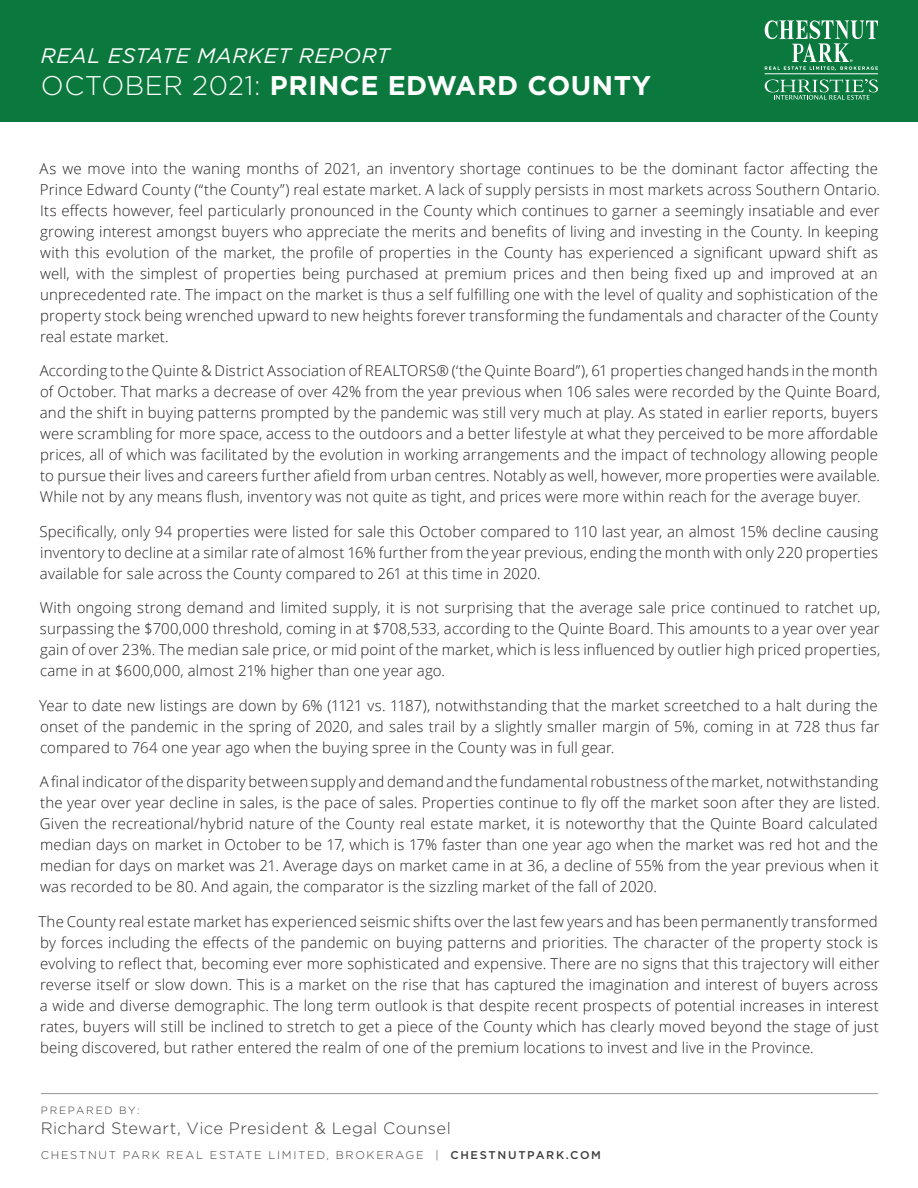
<style>
.page{position:relative;width:918px;height:1188px;background:#fff}
.page>*{position:absolute;margin:0;border:0;box-sizing:border-box;transform-origin:0 0}
.t1{font:700 27px "Gotham";letter-spacing:.02em;color:#fff}
.t2{font:italic 21px "Gotham";letter-spacing:.03em;color:#fff}
.t3{font:300 16.5px "Gotham";letter-spacing:.025em;color:#3e3e3f}
.t4{font:300 15px/21px "Open Sans";letter-spacing:.01em;color:#231f20;text-align:justify}
.t5{font:300 11.25px "Gotham";letter-spacing:.15em;color:#3e3e3f}
.t6{font:300 10.5px "Gotham";letter-spacing:.17em;color:#3e3e3f}
.s1{font-weight:300}
.s2{font-weight:500}
</style>
<div class="page">
<div style="left:0;top:0;width:918px;height:122px;background:#0b793e"></div>
<hr style="left:41px;top:1093px;width:837px;height:1px;background:#939598">
<svg style="left:765px;top:79px;width:113px;height:21px"></svg>
<hr style="left:765px;top:74px;width:113px;height:1px;background:#fff">
<svg style="left:765px;top:20px;width:113px;height:51px"></svg>
<h2 class="t2" style="left:41px;top:42px;width:350px">REAL ESTATE MARKET REPORT</h2>
<h1 class="t1" style="left:41px;top:68px;width:612px"><span class="s1">OCTOBER 2021:</span> PRINCE EDWARD COUNTY</h1>
<p class="t4" style="left:40px;top:158px;width:842px;text-align:left">As we move into the waning months of 2021, an inventory shortage continues to be the dominant factor affecting the Prince Edward County (“the County”) real estate market. A lack of supply persists in most markets across Southern Ontario.<br>Its effects however, feel particularly pronounced in the County which continues to garner a seemingly insatiable and ever growing interest amongst buyers who appreciate the merits and benefits of living and investing in the County. In keeping with this evolution of the market, the profile of properties in the County has experienced a significant upward shift as well, with the simplest of properties being purchased at premium prices and then being fixed up and improved at an unprecedented rate. The impact on the market is thus a self fulfilling one with the level of quality and sophistication of the property stock being wrenched upward to new heights forever transforming the fundamentals and character of the County real estate market.</p>
<p class="t4" style="left:40px;top:360px;width:842px;text-align:left">According to the Quinte &amp; District Association of REALTORS® (‘the Quinte Board”), 61 properties changed hands in the month of October. That marks a decrease of over 42% from the year previous when 106 sales were recorded by the Quinte Board, and the shift in buying patterns prompted by the pandemic was still very much at play. As stated in earlier reports, buyers were scrambling for more space, access to the outdoors and a better lifestyle at what they perceived to be more affordable prices, all of which was facilitated by the evolution in working arrangements and the impact of technology allowing people to pursue their lives and careers further afield from urban centres. Notably as well, however, more properties were available.<br>While not by any means flush, inventory was not quite as tight, and prices were more within reach for the average buyer.</p>
<p class="t4" style="left:39px;top:521px;width:840px">Specifically, only 94 properties were listed for sale this October compared to 110 last year, an almost 15% decline causing inventory to decline at a similar rate of almost 16% further from the year previous, ending the month with only 220 properties available for sale across the County compared to 261 at this time in 2020.</p>
<p class="t4" style="left:40px;top:597px;width:842px">With ongoing strong demand and limited supply, it is not surprising that the average sale price continued to ratchet up, surpassing the $700,000 threshold, coming in at $708,533, according to the Quinte Board. This amounts to a year over year gain of over 23%. The median sale price, or mid point of the market, which is less influenced by outlier high priced properties, came in at $600,000, almost 21% higher than one year ago.</p>
<p class="t4" style="left:39px;top:695px;width:842px">Year to date new listings are down by 6% (1121 vs. 1187), notwithstanding that the market screetched to a halt during the onset of the pandemic in the spring of 2020, and sales trail by a slightly smaller margin of 5%, coming in at 728 thus far compared to 764 one year ago when the buying spree in the County was in full gear.</p>
<p class="t4" style="left:40px;top:771px;width:842px;text-align:left">A final indicator of the disparity between supply and demand and the fundamental robustness of the market, notwithstanding the year over year decline in sales, is the pace of sales. Properties continue to fly off the market soon after they are listed.<br>Given the recreational/hybrid nature of the County real estate market, it is noteworthy that the Quinte Board calculated median days on market in October to be 17, which is 17% faster than one year ago when the market was red hot and the median for days on market was 21. Average days on market came in at 36, a decline of 55% from the year previous when it was recorded to be 80. And again, the comparator is the sizzling market of the fall of 2020.</p>
<p class="t4" style="left:38px;top:911px;width:843px">The County real estate market has experienced seismic shifts over the last few years and has been permanently transformed by forces including the effects of the pandemic on buying patterns and priorities. The character of the property stock is evolving to reflect that, becoming ever more sophisticated and expensive. There are no signs that this trajectory will either reverse itself or slow down. This is a market on the rise that has captured the imagination and interest of buyers across a wide and diverse demographic. The long term outlook is that despite recent prospects of potential increases in interest rates, buyers will still be inclined to stretch to get a piece of the County which has clearly moved beyond the stage of just being discovered, but rather entered the realm of one of the premium locations to invest and live in the Province.</p>
<p class="t6" style="left:41px;top:1104px;width:100px">PREPARED BY:</p>
<p class="t3" style="left:41px;top:1118px;width:411px">Richard Stewart, Vice President &amp; Legal Counsel</p>
<p class="t5" style="left:41px;top:1148px;width:562px">CHESTNUT PARK REAL ESTATE LIMITED, BROKERAGE | <span class="s2">CHESTNUTPARK.COM</span></p>
</div>
